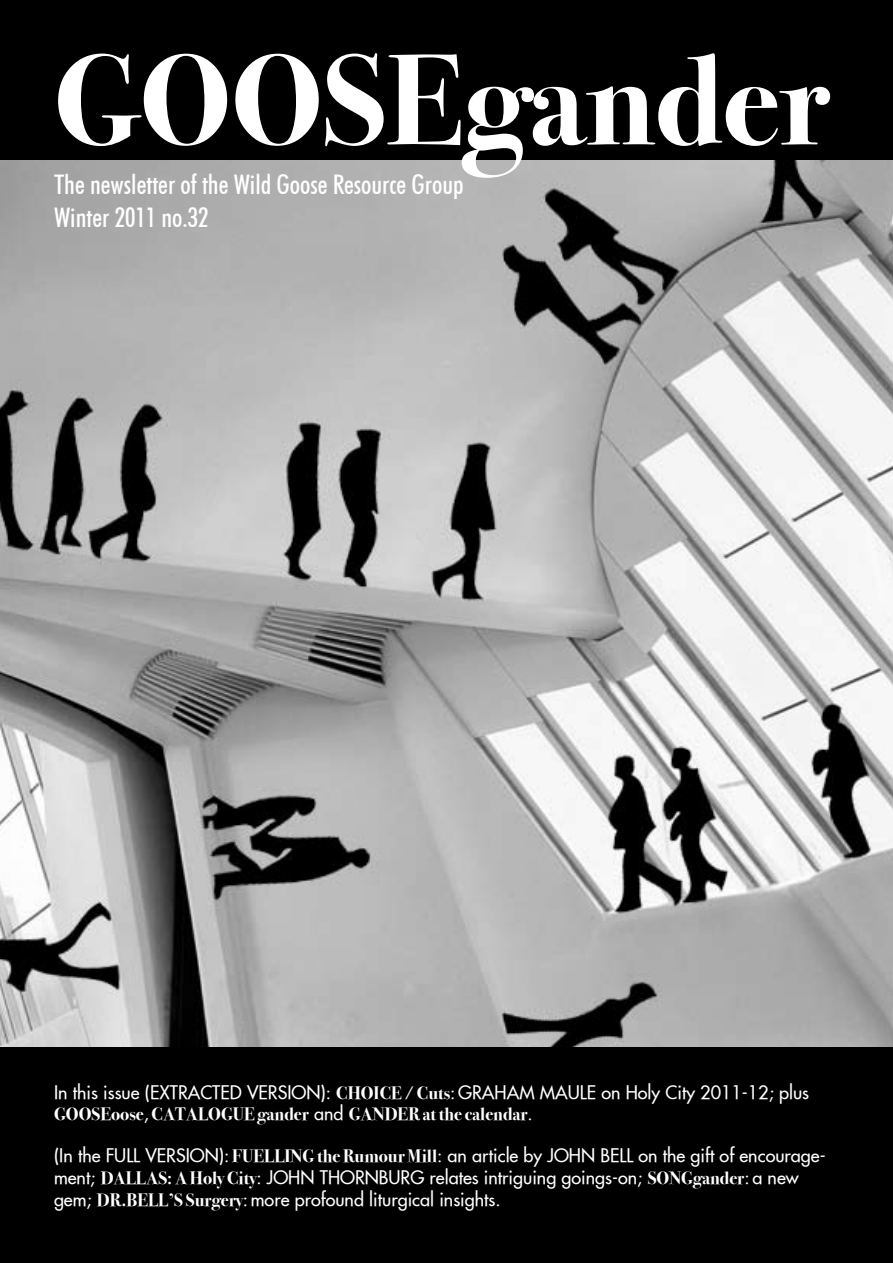
<style>
.page{position:relative;width:893px;height:1263px;background:#fff}
.page>*{position:absolute;margin:0;border:0;box-sizing:border-box;transform-origin:0 0}
.t1{font:129px "Bodoni Svty Two ITCTT Bold";color:#fff}
.t2{font:500 condensed 27px/32.4px "Futura BT";color:#fff}
.t3{font:18px/21.6px "Futura";color:#fff}
.t4{font:18px "Bodoni Svty Two ITCTT Bold";color:#fff}
.s1{font-family:"Bodoni Svty Two ITCTT Bold"}
.s2{font-family:"Futura"}
</style>
<div class="page">
<div style="left:0;top:0;width:893px;height:265px;background:#000"></div>
<img style="left:0;top:161px;width:893px;height:886px">
<div style="left:0;top:1047px;width:893px;height:216px;background:#000"></div>
<h1 class="t1" style="left:54px;top:-6px;width:778px">GOOSEgander</h1>
<h2 class="t2" style="left:54px;top:168px;width:411px">The newsletter of the Wild Goose Resource Group<br>Winter 2011 no.32</h2>
<p class="t3" style="left:54px;top:1081px;width:757px">In this issue (EXTRACTED VERSION): <span class="s1">CHOICE / Cuts</span>:GRAHAM MAULE on Holy City 2011-12; plus</p>
<p class="t4" style="left:54px;top:1099px;width:480px">GOOSEoose<span class="s2">,</span> CATALOGUE gander <span class="s2">and</span> GANDER at the calendar<span class="s2">.</span></p>
<p class="t3" style="left:54px;top:1145px;width:773px">(In the FULL VERSION): <span class="s1">FUELLING the Rumour Mill</span>: an article by JOHN BELL on the gift of encourage&shy;ment; <span class="s1">DALLAS: A Holy City</span>: JOHN THORNBURG relates intriguing goings-on; <span class="s1">SONGgander</span>: a new gem; <span class="s1">DR.BELL’S Surgery</span>:more profound liturgical insights.</p>
</div>
